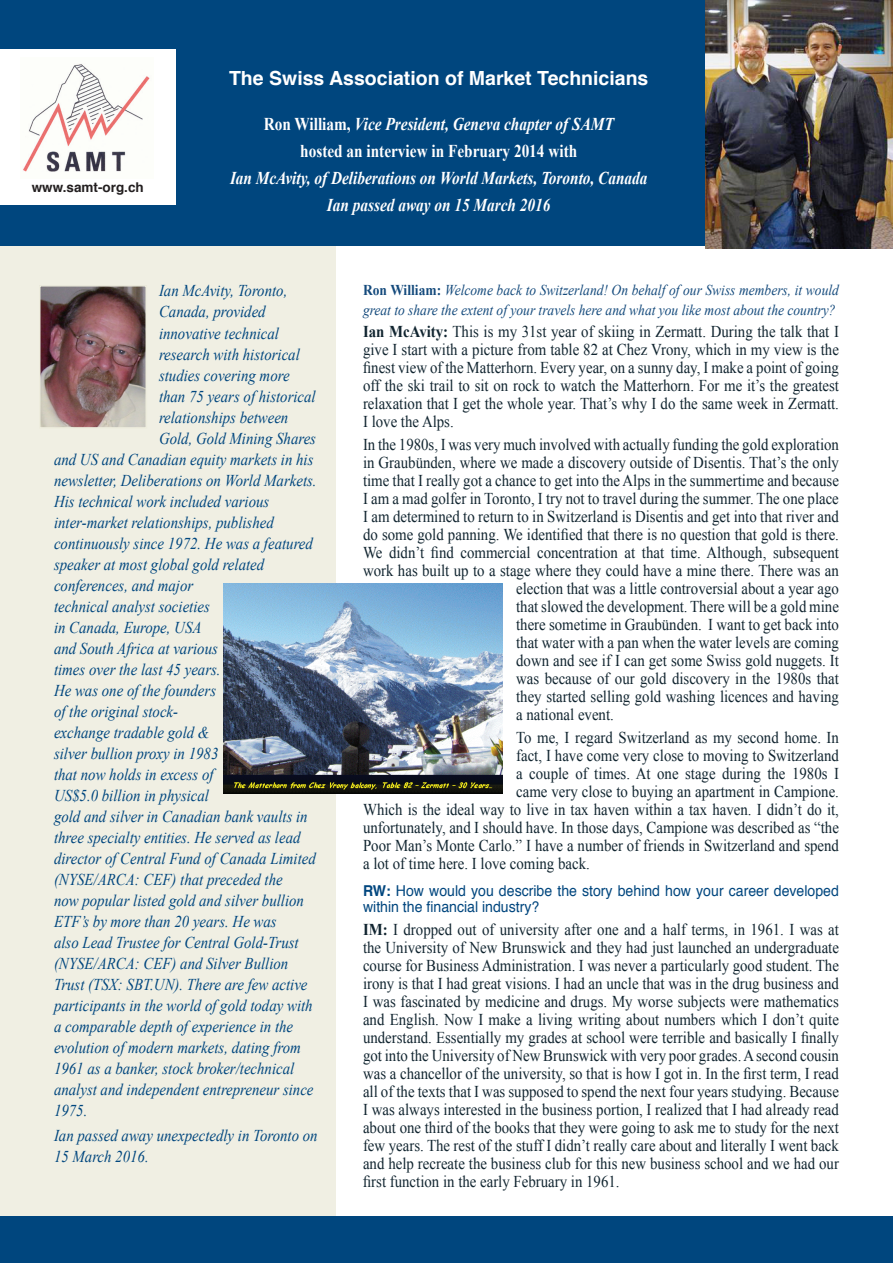
<style>
.page{position:relative;width:893px;height:1263px;background:#fff}
.page>*{position:absolute;margin:0;border:0;box-sizing:border-box;transform-origin:0 0}
.t1{font:700 19.5px "Helvetica";color:#fff}
.t2{font:italic 700 18px/27px "Times New Roman";color:#fff;text-align:center;scale:.85 1}
.t3{font:700 18px/27px "Times New Roman";color:#fff;text-align:center;scale:.85 1}
.t4{font:16.5px/18px "Times New Roman";color:#112530;text-align:justify;scale:.9 1}
.t5{font:italic 16.5px/21px "Times New Roman";color:#00467e;scale:.9 1}
.t6{font:italic 15px/19.5px "Times New Roman";color:#144a7c;scale:.9 1}
.t7{font:15px/16.5px "Helvetica";color:#00467e;scale:.94 1}
.t8{font:700 13.5px "Helvetica";color:#231f20}
.s1{font-style:italic}
.s2{font-weight:700;font-style:normal}
.s3{font-weight:700}
</style>
<div class="page">
<div style="left:0;top:237px;width:336px;height:1026px;background:#edecdd"></div>
<div style="left:0;top:0;width:893px;height:246px;background:#00467e"></div>
<div style="left:0;top:49px;width:176px;height:155px;background:#fff"></div>
<div style="left:0;top:1217px;width:893px;height:46px;background:#00467e"></div>
<img style="left:42px;top:288px;width:102px;height:138px">
<div style="left:39px;top:285px;width:108px;height:144px;border:2px solid #edecdd"></div>
<img style="left:223px;top:584px;width:280px;height:209px">
<img style="left:23px;top:64px;width:127px;height:108px">
<img style="left:705px;top:0;width:188px;height:248px">
<p class="t8" style="left:32px;top:176px;width:114px">www.samt-org.ch</p>
<p class="t1" style="left:229px;top:63px;width:421px">The Swiss Association of Market Technicians</p>
<p class="t3" style="left:264px;top:110px;width:413px">Ron William, <span class="s1">Vice President, Geneva chapter of SAMT </span>hosted an interview in February 2014 with</p>
<p class="t2" style="left:230px;top:164px;width:493px">Ian McAvity, of Deliberations on World Markets, Toronto, Canada<br>Ian passed away on 15 March 2016</p>
<p class="t5" style="left:159px;top:280px;width:144px">Ian McAvity, Toronto,</p>
<p class="t5" style="left:159px;top:301px;width:120px">Canada, provided</p>
<p class="t5" style="left:159px;top:322px;width:135px">innovative technical</p>
<p class="t5" style="left:159px;top:343px;width:158px">research with historical</p>
<p class="t5" style="left:159px;top:364px;width:147px">studies covering more</p>
<p class="t5" style="left:159px;top:385px;width:176px">than 75 years of historical</p>
<p class="t5" style="left:159px;top:406px;width:145px">relationships between</p>
<p class="t5" style="left:159px;top:427px;width:176px">Gold, Gold Mining Shares</p>
<p class="t5" style="left:54px;top:448px;width:290px">and US and Canadian equity markets in his</p>
<p class="t5" style="left:54px;top:469px;width:293px">newsletter, Deliberations on World Markets.</p>
<p class="t5" style="left:54px;top:490px;width:241px">His technical work included various</p>
<p class="t5" style="left:54px;top:511px;width:246px">inter-market relationships, published</p>
<p class="t5" style="left:54px;top:532px;width:289px">continuously since 1972. He was a featured</p>
<p class="t5" style="left:54px;top:553px;width:235px">speaker at most global gold related</p>
<p class="t5" style="left:54px;top:574px;width:156px">conferences, and major</p>
<p class="t5" style="left:54px;top:595px;width:175px">technical analyst societies</p>
<p class="t5" style="left:54px;top:616px;width:165px">in Canada, Europe, USA</p>
<p class="t5" style="left:54px;top:637px;width:184px">and South Africa at various</p>
<p class="t5" style="left:54px;top:658px;width:187px">times over the last 45 years.</p>
<p class="t5" style="left:54px;top:679px;width:182px">He was one of the founders</p>
<p class="t5" style="left:54px;top:700px;width:139px">of the original stock-</p>
<p class="t5" style="left:54px;top:721px;width:174px">exchange tradable gold &amp;</p>
<p class="t5" style="left:54px;top:742px;width:184px">silver bullion proxy in 1983</p>
<p class="t5" style="left:54px;top:763px;width:179px">that now holds in excess of</p>
<p class="t5" style="left:54px;top:784px;width:174px">US$5.0 billion in physical</p>
<p class="t5" style="left:54px;top:805px;width:283px">gold and silver in Canadian bank vaults in</p>
<p class="t5" style="left:54px;top:826px;width:275px">three specialty entities. He served as lead</p>
<p class="t5" style="left:54px;top:847px;width:292px">director of Central Fund of Canada Limited</p>
<p class="t5" style="left:54px;top:868px;width:256px">(NYSE/ARCA: CEF) that preceded the</p>
<p class="t5" style="left:54px;top:889px;width:279px">now popular listed gold and silver bullion</p>
<p class="t5" style="left:54px;top:910px;width:249px">ETF’s by more than 20 years. He was</p>
<p class="t5" style="left:54px;top:931px;width:273px">also Lead Trustee for Central Gold-Trust</p>
<p class="t5" style="left:54px;top:952px;width:262px">(NYSE/ARCA: CEF) and Silver Bullion</p>
<p class="t5" style="left:54px;top:973px;width:283px">Trust (TSX: SBT.UN). There are few active</p>
<p class="t5" style="left:54px;top:994px;width:289px">participants in the world of gold today with</p>
<p class="t5" style="left:54px;top:1015px;width:267px">a comparable depth of experience in the</p>
<p class="t5" style="left:54px;top:1036px;width:276px">evolution of modern markets, dating from</p>
<p class="t5" style="left:54px;top:1057px;width:269px">1961 as a banker, stock broker/technical</p>
<p class="t5" style="left:54px;top:1078px;width:290px">analyst and independent entrepreneur since</p>
<p class="t5" style="left:54px;top:1099px;width:39px">1975.</p>
<p class="t5" style="left:54px;top:1125px;width:294px">Ian passed away unexpectedly in Toronto on<br>15 March 2016.</p>
<p class="t6" style="left:363px;top:280px;width:530px"><span class="s2">Ron William:</span> Welcome back to Switzerland! On behalf of our Swiss members, it would great to share the extent of your travels here and what you like most about the country?</p>
<p class="t4" style="left:363px;top:323px;width:530px"><span class="s3">Ian McAvity:</span> This is my 31st year of skiing in Zermatt. During the talk that I give I start with a picture from table 82 at Chez Vrony, which in my view is the finest view of the Matterhorn. Every year, on a sunny day, I make a point of going off the ski trail to sit on rock to watch the Matterhorn. For me it’s the greatest relaxation that I get the whole year. That’s why I do the same week in Zermatt.<br>I love the Alps.</p>
<p class="t4" style="left:363px;top:435px;width:530px">In the 1980s, I was very much involved with actually funding the gold exploration</p>
<p class="t4" style="left:363px;top:453px;width:530px">in Graubünden, where we made a discovery outside of Disentis. That’s the only</p>
<p class="t4" style="left:363px;top:471px;width:530px">time that I really got a chance to get into the Alps in the summertime and because</p>
<p class="t4" style="left:363px;top:489px;width:530px">I am a mad golfer in Toronto, I try not to travel during the summer. The one place</p>
<p class="t4" style="left:363px;top:507px;width:530px">I am determined to return to in Switzerland is Disentis and get into that river and</p>
<p class="t4" style="left:363px;top:525px;width:530px">do some gold panning. We identified that there is no question that gold is there.</p>
<p class="t4" style="left:363px;top:543px;width:530px">We didn’t find commercial concentration at that time. Although, subsequent</p>
<p class="t4" style="left:363px;top:561px;width:530px">work has built up to a stage where they could have a mine there. There was an</p>
<p class="t4" style="left:516px;top:579px;width:360px">election that was a little controversial about a year ago</p>
<p class="t4" style="left:516px;top:597px;width:360px">that slowed the development. There will be a gold mine</p>
<p class="t4" style="left:516px;top:615px;width:360px">there sometime in Graubünden. I want to get back into</p>
<p class="t4" style="left:516px;top:633px;width:360px">that water with a pan when the water levels are coming</p>
<p class="t4" style="left:516px;top:651px;width:360px">down and see if I can get some Swiss gold nuggets. It</p>
<p class="t4" style="left:516px;top:669px;width:360px">was because of our gold discovery in the 1980s that</p>
<p class="t4" style="left:516px;top:687px;width:360px">they started selling gold washing licences and having</p>
<p class="t4" style="left:516px;top:705px;width:110px">a national event.</p>
<p class="t4" style="left:516px;top:728px;width:360px">To me, I regard Switzerland as my second home. In</p>
<p class="t4" style="left:516px;top:746px;width:360px">fact, I have come very close to moving to Switzerland</p>
<p class="t4" style="left:516px;top:764px;width:360px">a couple of times. At one stage during the 1980s I</p>
<p class="t4" style="left:516px;top:782px;width:360px">came very close to buying an apartment in Campione.</p>
<p class="t4" style="left:363px;top:800px;width:530px">Which is the ideal way to live in tax haven within a tax haven. I didn’t do it,</p>
<p class="t4" style="left:363px;top:818px;width:530px">unfortunately, and I should have. In those days, Campione was described as “the</p>
<p class="t4" style="left:363px;top:836px;width:530px">Poor Man’s Monte Carlo.” I have a number of friends in Switzerland and spend</p>
<p class="t4" style="left:363px;top:854px;width:254px">a lot of time here. I love coming back.</p>
<p class="t7" style="left:363px;top:882px;width:508px"><span class="s3">RW:</span> How would you describe the story behind how your career developed within the financial industry?</p>
<p class="t4" style="left:363px;top:920px;width:530px"><span class="s3">IM:</span> I dropped out of university after one and a half terms, in 1961. I was at the University of New Brunswick and they had just launched an undergraduate course for Business Administration. I was never a particularly good student. The irony is that I had great visions. I had an uncle that was in the drug business and I was fascinated by medicine and drugs. My worse subjects were mathematics and English. Now I make a living writing about numbers which I don’t quite understand. Essentially my grades at school were terrible and basically I finally got into the University of New Brunswick with very poor grades. A second cousin was a chancellor of the university, so that is how I got in. In the first term, I read all of the texts that I was supposed to spend the next four years studying. Because I was always interested in the business portion, I realized that I had already read about one third of the books that they were going to ask me to study for the next few years. The rest of the stuff I didn’t really care about and literally I went back and help recreate the business club for this new business school and we had our first function in the early February in 1961.</p>
</div>
